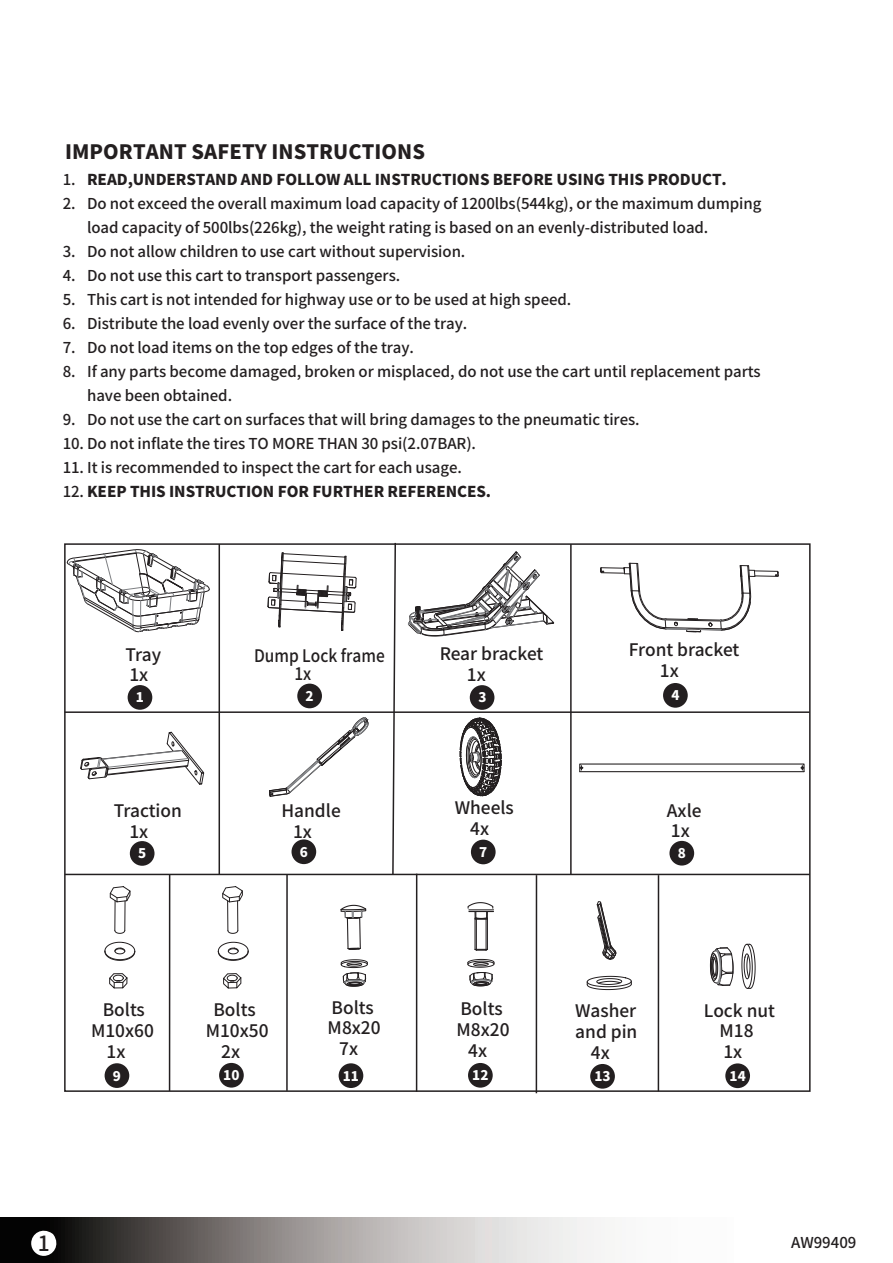
<style>
.page{position:relative;width:893px;height:1263px;background:#fff}
.page>*{position:absolute;margin:0;border:0;box-sizing:border-box;transform-origin:0 0}
.t1{font:500 21px "Noto Sans CJ Ktc";color:#231f20}
.t2{font:900 19.8px "Noto Sans CJ Ktc";letter-spacing:.005em;color:#231f20}
.t3{font:500 17.25px/20.7px "Noto Sans CJ Ktc";color:#231f20}
.t4{font:500 17.25px/17.7px "Noto Sans CJ Ktc";color:#231f20;scale:.9 1}
.t5{font:500 15px/24px "Noto Sans CJ Ktc";letter-spacing:-.005em;color:#231f20}
.t6{font:900 15px "Noto Sans CJ Ktc";letter-spacing:-.005em;color:#231f20}
.t7{font:900 13.35px "Noto Sans CJ Ktc";color:#fff}
.t8{font:900 13.2px "Noto Sans CJ Ktc";color:#fff}
.s1{font-weight:500}
</style>
<div class="page">
<div style="left:128px;top:685px;width:24px;height:25px;background:#231f20;border-radius:50%"></div>
<div style="left:297px;top:684px;width:25px;height:24px;background:#231f20;border-radius:50%"></div>
<div style="left:470px;top:685px;width:24px;height:25px;background:#231f20;border-radius:50%"></div>
<div style="left:663px;top:683px;width:25px;height:25px;background:#231f20;border-radius:50%"></div>
<div style="left:130px;top:841px;width:25px;height:25px;background:#231f20;border-radius:50%"></div>
<div style="left:219px;top:1063px;width:25px;height:24px;background:#231f20;border-radius:50%"></div>
<div style="left:105px;top:1063px;width:24px;height:25px;background:#231f20;border-radius:50%"></div>
<div style="left:669px;top:841px;width:25px;height:24px;background:#231f20;border-radius:50%"></div>
<div style="left:471px;top:840px;width:25px;height:24px;background:#231f20;border-radius:50%"></div>
<div style="left:291px;top:839px;width:25px;height:25px;background:#231f20;border-radius:50%"></div>
<svg style="left:67px;top:549px;width:143px;height:84px"></svg>
<svg style="left:269px;top:717px;width:99px;height:80px"></svg>
<svg style="left:80px;top:731px;width:125px;height:54px"></svg>
<svg style="left:459px;top:717px;width:43px;height:80px"></svg>
<svg style="left:600px;top:563px;width:179px;height:69px"></svg>
<svg style="left:408px;top:551px;width:146px;height:85px"></svg>
<svg style="left:109px;top:886px;width:22px;height:48px"></svg>
<svg style="left:104px;top:941px;width:32px;height:20px"></svg>
<svg style="left:109px;top:973px;width:19px;height:16px"></svg>
<svg style="left:222px;top:886px;width:21px;height:48px"></svg>
<svg style="left:218px;top:941px;width:31px;height:20px"></svg>
<svg style="left:223px;top:973px;width:19px;height:16px"></svg>
<div style="left:725px;top:1063px;width:25px;height:25px;background:#231f20;border-radius:50%"></div>
<svg style="left:710px;top:947px;width:23px;height:39px"></svg>
<svg style="left:741px;top:943px;width:15px;height:46px"></svg>
<div style="left:590px;top:1064px;width:25px;height:25px;background:#231f20;border-radius:50%"></div>
<svg style="left:586px;top:975px;width:46px;height:15px"></svg>
<svg style="left:597px;top:901px;width:19px;height:59px"></svg>
<div style="left:579px;top:763px;width:225px;height:9px;border:1px solid #231f20"></div>
<svg style="left:800px;top:765px;width:4px;height:5px"></svg>
<svg style="left:580px;top:765px;width:3px;height:5px"></svg>
<svg style="left:268px;top:552px;width:88px;height:79px"></svg>
<div style="left:339px;top:1063px;width:24px;height:25px;background:#231f20;border-radius:50%"></div>
<svg style="left:340px;top:959px;width:28px;height:27px"></svg>
<svg style="left:340px;top:904px;width:27px;height:46px"></svg>
<div style="left:468px;top:1063px;width:25px;height:25px;background:#231f20;border-radius:50%"></div>
<svg style="left:467px;top:959px;width:28px;height:27px"></svg>
<hr style="left:474px;top:918px;width:2px;height:31px;background:#231f20">
<hr style="left:487px;top:918px;width:1px;height:31px;background:#231f20">
<svg style="left:474px;top:948px;width:14px;height:3px"></svg>
<hr style="left:476px;top:919px;width:1px;height:31px;background:#231f20">
<hr style="left:486px;top:919px;width:1px;height:31px;background:#231f20">
<svg style="left:467px;top:902px;width:27px;height:18px"></svg>
<hr style="left:65px;top:711px;width:745px;height:2px;background:#231f20">
<hr style="left:65px;top:874px;width:745px;height:1px;background:#231f20">
<hr style="left:219px;top:544px;width:1px;height:330px;background:#231f20">
<svg style="left:391px;top:542px;width:6px;height:334px"></svg>
<hr style="left:570px;top:544px;width:2px;height:330px;background:#231f20">
<hr style="left:286px;top:874px;width:2px;height:217px;background:#231f20">
<hr style="left:416px;top:874px;width:1px;height:218px;background:#231f20">
<hr style="left:169px;top:874px;width:1px;height:217px;background:#231f20">
<hr style="left:536px;top:875px;width:1px;height:218px;background:#231f20">
<hr style="left:658px;top:875px;width:1px;height:216px;background:#231f20">
<svg style="left:0;top:1217px;width:601px;height:46px;background:#918e8c"></svg>
<svg style="left:31px;top:1226px;width:30px;height:30px"></svg>
<h2 class="t2" style="left:65px;top:141px;width:361px">IMPORTANT SAFETY INSTRUCTIONS</h2>
<p class="t6" style="left:63px;top:171px;width:666px"><span class="s1">1.</span> READ,UNDERSTAND AND FOLLOW ALL INSTRUCTIONS BEFORE USING THIS PRODUCT.</p>
<p class="t5" style="left:87px;top:192px;width:676px;text-indent:-24px">2. Do not exceed the overall maximum load capacity of 1200lbs(544kg), or the maximum dumping load capacity of 500lbs(226kg), the weight rating is based on an evenly-distributed load.</p>
<p class="t5" style="left:63px;top:240px;width:404px">3. Do not allow children to use cart without supervision.</p>
<p class="t5" style="left:63px;top:264px;width:339px">4. Do not use this cart to transport passengers.</p>
<p class="t5" style="left:63px;top:288px;width:510px">5. This cart is not intended for highway use or to be used at high speed.</p>
<p class="t5" style="left:63px;top:312px;width:406px">6. Distribute the load evenly over the surface of the tray.</p>
<p class="t5" style="left:63px;top:336px;width:353px">7. Do not load items on the top edges of the tray.</p>
<p class="t5" style="left:87px;top:360px;width:675px;text-indent:-24px">8. If any parts become damaged, broken or misplaced, do not use the cart until replacement parts have been obtained.</p>
<p class="t5" style="left:63px;top:408px;width:578px">9. Do not use the cart on surfaces that will bring damages to the pneumatic tires.</p>
<p class="t5" style="left:63px;top:432px;width:415px">10. Do not inflate the tires TO MORE THAN 30 psi(2.07BAR).</p>
<p class="t5" style="left:63px;top:456px;width:401px">11. It is recommended to inspect the cart for each usage.</p>
<p class="t6" style="left:63px;top:483px;width:430px"><span class="s1">12.</span> KEEP THIS INSTRUCTION FOR FURTHER REFERENCES.</p>
<p class="t3" style="left:126px;top:644px;width:37px">Tray<br>1x</p>
<p class="t4" style="left:294px;top:647px;width:102px;text-indent:-40px">Dump Lock frame<br>1x</p>
<p class="t3" style="left:467px;top:644px;width:78px;text-indent:-27px">Rear bracket<br>1x</p>
<p class="t3" style="left:660px;top:640px;width:81px;text-indent:-31px">Front bracket<br>1x</p>
<p class="t7" style="left:136px;top:690px;width:10px">1</p>
<p class="t7" style="left:306px;top:688px;width:10px">2</p>
<p class="t8" style="left:478px;top:690px;width:10px">3</p>
<p class="t7" style="left:671px;top:688px;width:10px">4</p>
<p class="t3" style="left:129px;top:801px;width:54px;text-indent:-16px">Traction<br>1x</p>
<p class="t7" style="left:138px;top:846px;width:10px">5</p>
<p class="t3" style="left:293px;top:801px;width:49px;text-indent:-12px">Handle<br>1x</p>
<p class="t3" style="left:455px;top:798px;width:61px;text-align:center">Wheels<br>4x</p>
<p class="t3" style="left:667px;top:800px;width:36px">Axle<br>1x</p>
<p class="t7" style="left:300px;top:844px;width:10px">6</p>
<p class="t7" style="left:479px;top:844px;width:10px">7</p>
<p class="t7" style="left:678px;top:846px;width:10px">8</p>
<p class="t3" style="left:103px;top:1000px;width:44px">Bolts</p>
<p class="t3" style="left:91px;top:1021px;width:64px">M10x60</p>
<p class="t3" style="left:107px;top:1041px;width:20px">1x</p>
<p class="t3" style="left:213px;top:1000px;width:44px">Bolts</p>
<p class="t3" style="left:206px;top:1021px;width:64px">M10x50</p>
<p class="t3" style="left:221px;top:1041px;width:20px">2x</p>
<p class="t7" style="left:113px;top:1068px;width:10px">9</p>
<p class="t7" style="left:223px;top:1068px;width:18px">10</p>
<p class="t3" style="left:332px;top:997px;width:44px">Bolts</p>
<p class="t3" style="left:328px;top:1018px;width:54px">M8x20</p>
<p class="t3" style="left:339px;top:1039px;width:20px">7x</p>
<p class="t7" style="left:343px;top:1068px;width:18px">11</p>
<p class="t3" style="left:460px;top:999px;width:44px">Bolts</p>
<p class="t3" style="left:457px;top:1020px;width:54px">M8x20</p>
<p class="t3" style="left:468px;top:1040px;width:20px">4x</p>
<p class="t7" style="left:472px;top:1068px;width:18px">12</p>
<p class="t3" style="left:575px;top:1001px;width:62px">Washer</p>
<p class="t3" style="left:575px;top:1021px;width:64px">and pin</p>
<p class="t3" style="left:591px;top:1042px;width:20px">4x</p>
<p class="t7" style="left:594px;top:1069px;width:18px">13</p>
<p class="t3" style="left:719px;top:1000px;width:57px;text-indent:-16px">Lock nut<br>M18<br>1x</p>
<p class="t7" style="left:730px;top:1068px;width:18px">14</p>
<h1 class="t1" style="left:38px;top:1231px;width:13px">1</h1>
<p class="t5" style="left:791px;top:1231px;width:67px">AW99409</p>
</div>
